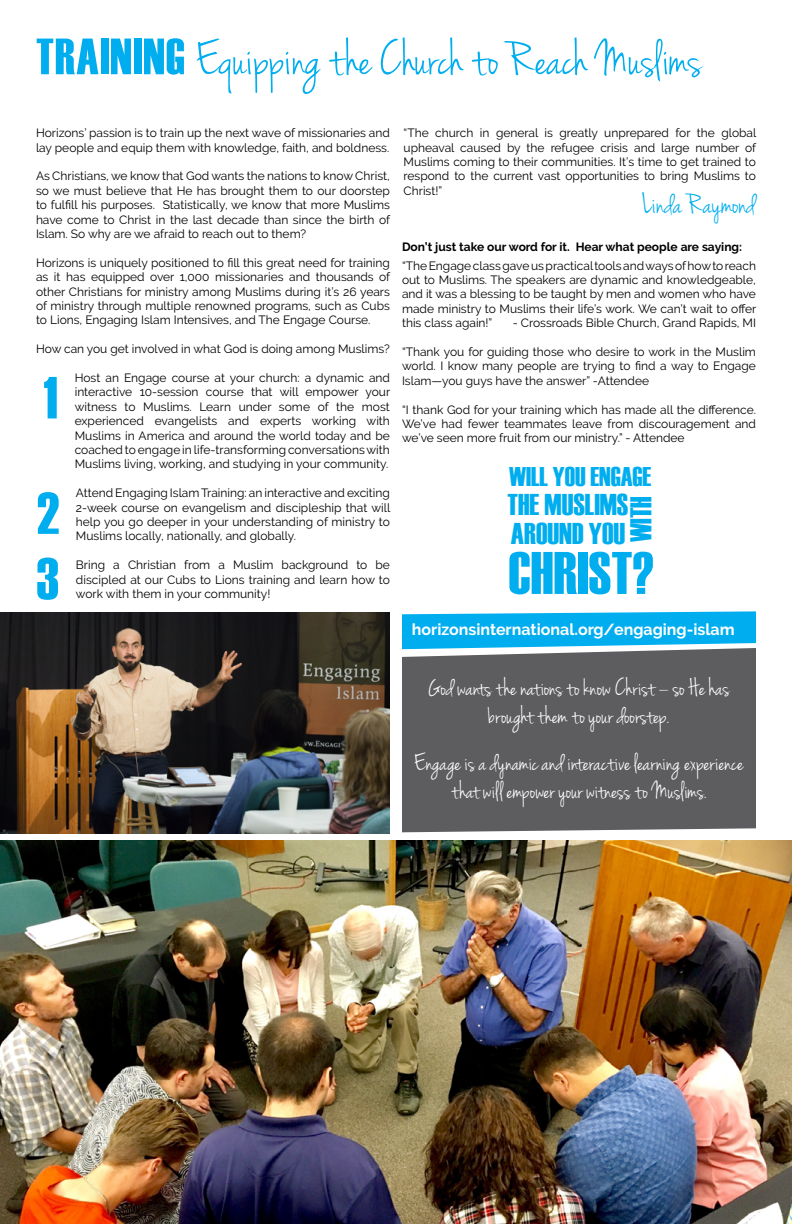
<style>
.page{position:relative;width:792px;height:1224px;background:#fff}
.page>*{position:absolute;margin:0;border:0;box-sizing:border-box;transform-origin:0 0}
.t1{font:60px "Haettenschweiler";color:#00aeef}
.t2{font:59.3px/115.4px "Haettenschweiler";color:#00aeef}
.t3{font:51px "Jenna Sue";color:#00aeef}
.t4{font:51px "Haettenschweiler";color:#00aeef}
.t5{font:30px/28.8px "Haettenschweiler";color:#00aeef}
.t6{font:30px "Jenna Sue";color:#00aeef}
.t7{font:27px "Haettenschweiler";color:#00aeef}
.t8{font:25px/28px "Jenna Sue";color:#fff;text-align:center}
.t9{font:700 16px "Raleway";color:#fff}
.t10{font:12px/14.4px "Raleway";color:#000;text-align:justify}
.t11{font:700 12px "Raleway";color:#000}
.s1{font-family:"Haettenschweiler"}
</style>
<div class="page">
<svg style="left:402px;top:611px;width:354px;height:37px;background:#1ab6f0"></svg>
<div style="left:402px;top:648px;width:354px;height:184px;background:#5d5d60"></div>
<img style="left:0;top:841px;width:792px;height:383px">
<img style="left:0;top:612px;width:390px;height:222px">
<h3 class="t4" style="left:36px;top:27px;width:59px">TRAININ</h3>
<h3 class="t3" style="left:166px;top:30px;width:538px"><span class="s1">G</span> Equipping the Church to Reach Muslims</h3>
<p class="t10" style="left:36px;top:126px;width:355px">Horizons’ passion is to train up the next wave of missionaries and lay people and equip them with knowledge, faith, and boldness.</p>
<p class="t10" style="left:36px;top:169px;width:356px">As Christians, we know that God wants the nations to know Christ, so we must believe that He has brought them to our doorstep to fulfill his purposes. Statistically, we know that more Muslims have come to Christ in the last decade than since the birth of Islam. So why are we afraid to reach out to them?</p>
<p class="t10" style="left:36px;top:255px;width:356px">Horizons is uniquely positioned to fill this great need for training as it has equipped over 1,000 missionaries and thousands of other Christians for ministry among Muslims during it’s 26 years of ministry through multiple renowned programs, such as Cubs to Lions, Engaging Islam Intensives, and The Engage Course.</p>
<p class="t10" style="left:36px;top:342px;width:356px">How can you get involved in what God is doing among Muslims?</p>
<p class="t10" style="left:75px;top:371px;width:317px">Host an Engage course at your church: a dynamic and interactive 10-session course that will empower your witness to Muslims. Learn under some of the most experienced evangelists and experts working with Muslims in America and around the world today and be coached to engage in life-transforming conversations with Muslims living, working, and studying in your community.</p>
<p class="t10" style="left:76px;top:486px;width:316px">Attend Engaging Islam Training: an interactive and exciting 2-week course on evangelism and discipleship that will help you go deeper in your understanding of ministry to Muslims locally, nationally, and globally.</p>
<p class="t10" style="left:76px;top:558px;width:316px">Bring a Christian from a Muslim background to be discipled at our Cubs to Lions training and learn how to work with them in your community!</p>
<h2 class="t2" style="left:37px;top:337px;width:24px">1<br>2</h2>
<h2 class="t2" style="left:36px;top:518px;width:24px">3</h2>
<p class="t10" style="left:404px;top:126px;width:354px">“The church in general is greatly unprepared for the global upheaval caused by the refugee crisis and large number of Muslims coming to their communities. It’s time to get trained to respond to the current vast opportunities to bring Muslims to Christ!”</p>
<h3 class="t6" style="left:642px;top:187px;width:115px">Linda Raymond</h3>
<p class="t11" style="left:402px;top:240px;width:342px">Don’t just take our word for it. Hear what people are saying:</p>
<p class="t10" style="left:402px;top:258px;width:356px">“The Engage class gave us practical tools and ways of how to reach out to Muslims. The speakers are dynamic and knowledgeable, and it was a blessing to be taught by men and women who have made ministry to Muslims their life’s work. We can’t wait to offer this class again!”</p>
<p class="t10" style="left:513px;top:316px;width:245px">- Crossroads Bible Church, Grand Rapids, MI</p>
<p class="t10" style="left:402px;top:345px;width:355px">“Thank you for guiding those who desire to work in the Muslim world. I know many people are trying to find a way to Engage Islam—you guys have the answer” -Attendee</p>
<p class="t10" style="left:402px;top:402px;width:356px">“I thank God for your training which has made all the difference.<br>We’ve had fewer teammates leave from discouragement and we’ve seen more fruit from our ministry.” - Attendee</p>
<h3 class="t7" style="left:509px;top:461px;width:11px">WILL</h3>
<h3 class="t7" style="left:553px;top:461px;width:99px">YOU ENGAGE</h3>
<h3 class="t5" style="left:508px;top:489px;width:67px">THE MUSLIMS<br>AROUND</h3>
<h3 class="t5" style="left:625px;top:542px;width:47px;rotate:-90deg">WITH</h3>
<h3 class="t5" style="left:589px;top:518px;width:13px">YOU</h3>
<h1 class="t1" style="left:508px;top:539px;width:22px">CHRIST</h1>
<h1 class="t1" style="left:632px;top:539px;width:23px">?</h1>
<h3 class="t9" style="left:412px;top:620px;width:324px">horizonsinternational.org/engaging-islam</h3>
<h3 class="t8" style="left:428px;top:675px;width:303px">God wants the nations to know Christ – so He has brought them to your doorstep.</h3>
<h3 class="t8" style="left:414px;top:750px;width:331px">Engage is a dynamic and interactive learning experience that will empower your witness to Muslims.</h3>
</div>
